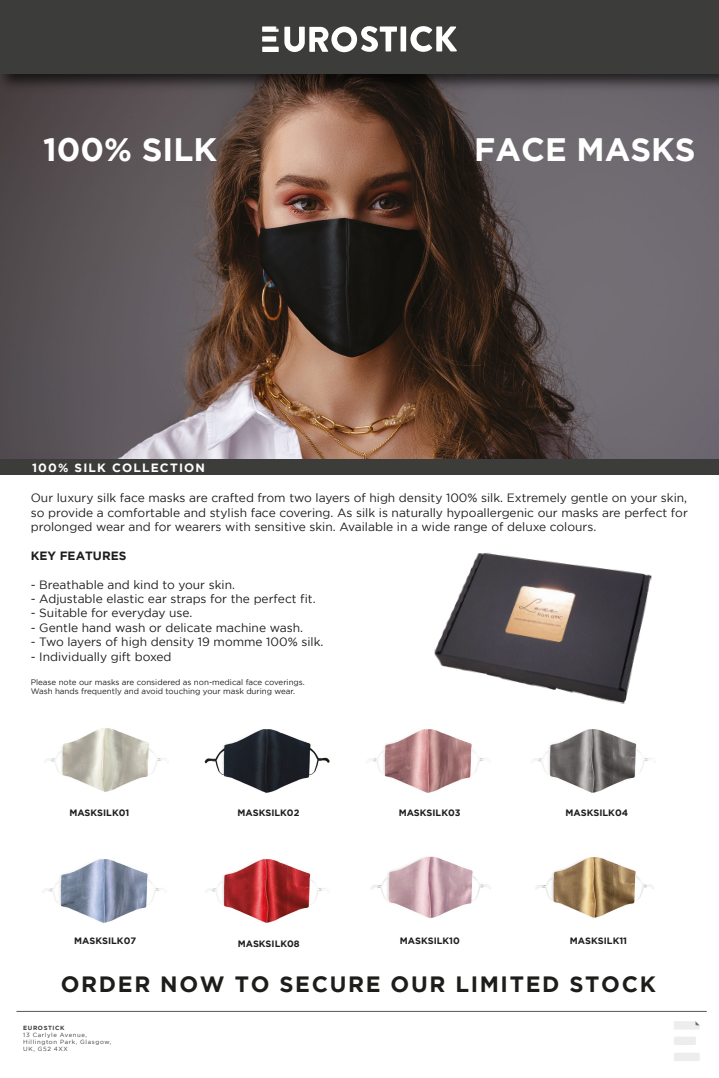
<style>
.page{position:relative;width:719px;height:1078px;background:#fff}
.page>*{position:absolute;margin:0;border:0;box-sizing:border-box;transform-origin:0 0}
.t1{font:700 32.4px "Gotham";color:#fff}
.t2{font:700 22.1px "Gotham";letter-spacing:.075em;color:#1d1d1b}
.t3{font:12px/14.4px "Gotham";color:#1d1d1b;text-align:justify}
.t4{font:700 12px "Gotham";letter-spacing:.1em;color:#fff}
.t5{font:700 12px "Gotham";color:#1d1d1b}
.t6{font:700 9.2px "Gotham";color:#1d1d1b}
.t7{font:8px/9.6px "Gotham";color:#1d1d1b}
.t8{font:6px/7.2px "Gotham";letter-spacing:.1em;color:#3c3c3b}
.t9{font:700 6px "Gotham";letter-spacing:.1em;color:#3c3c3b}
</style>
<div class="page">
<img style="left:535px;top:857px;width:119px;height:61px">
<img style="left:370px;top:856px;width:121px;height:62px">
<img style="left:44px;top:859px;width:118px;height:64px">
<img style="left:0;top:96px;width:719px;height:363px">
<img style="left:533px;top:729px;width:118px;height:64px">
<img style="left:368px;top:729px;width:118px;height:64px">
<img style="left:204px;top:729px;width:126px;height:64px">
<img style="left:46px;top:728px;width:118px;height:64px">
<hr style="left:16px;top:1011px;width:691px;height:1px;background:#575756">
<svg style="left:674px;top:1037px;width:22px;height:8px"></svg>
<svg style="left:674px;top:1053px;width:26px;height:8px"></svg>
<svg style="left:674px;top:1021px;width:26px;height:8px"></svg>
<img style="left:0;top:74px;width:719px;height:22px">
<div style="left:0;top:0;width:719px;height:74px;background:#3c3c3b"></div>
<div style="left:401px;top:26px;width:5px;height:25px;background:#fff"></div>
<svg style="left:410px;top:26px;width:47px;height:26px"></svg>
<svg style="left:262px;top:26px;width:135px;height:26px"></svg>
<div style="left:0;top:459px;width:719px;height:16px;background:#3c3c3b"></div>
<img style="left:207px;top:859px;width:118px;height:64px">
<img style="left:434px;top:552px;width:218px;height:152px">
<h1 class="t1" style="left:43px;top:130px;width:176px">100% SILK</h1>
<p class="t4" style="left:32px;top:461px;width:175px">100% SILK COLLECTION</p>
<h1 class="t1" style="left:474px;top:130px;width:223px">FACE MASKS</h1>
<p class="t3" style="left:31px;top:490px;width:659px">Our luxury silk face masks are crafted from two layers of high density 100% silk. Extremely gentle on your skin, so provide a comfortable and stylish face covering. As silk is naturally hypoallergenic our masks are perfect for prolonged wear and for wearers with sensitive skin. Available in a wide range of deluxe colours.</p>
<p class="t5" style="left:31px;top:548px;width:97px">KEY FEATURES</p>
<p class="t3" style="left:31px;top:577px;width:206px">- Breathable and kind to your skin.</p>
<p class="t3" style="left:31px;top:591px;width:286px">- Adjustable elastic ear straps for the perfect fit.</p>
<p class="t3" style="left:31px;top:606px;width:163px">- Suitable for everyday use.</p>
<p class="t3" style="left:31px;top:620px;width:274px">- Gentle hand wash or delicate machine wash.</p>
<p class="t3" style="left:31px;top:634px;width:294px">- Two layers of high density 19 momme 100% silk.</p>
<p class="t3" style="left:31px;top:649px;width:142px">- Individually gift boxed</p>
<p class="t7" style="left:31px;top:677px;width:276px">Please note our masks are considered as non-medical face coverings.<br>Wash hands frequently and avoid touching your mask during wear.</p>
<p class="t6" style="left:69px;top:808px;width:62px">MASKSILK01</p>
<p class="t6" style="left:237px;top:808px;width:63px">MASKSILK02</p>
<p class="t6" style="left:399px;top:808px;width:63px">MASKSILK03</p>
<p class="t6" style="left:566px;top:808px;width:64px">MASKSILK04</p>
<p class="t6" style="left:74px;top:936px;width:63px">MASKSILK07</p>
<p class="t6" style="left:238px;top:938px;width:63px">MASKSILK08</p>
<p class="t6" style="left:400px;top:935px;width:62px">MASKSILK10</p>
<p class="t6" style="left:570px;top:935px;width:59px">MASKSILK11</p>
<h2 class="t2" style="left:61px;top:972px;width:597px">ORDER NOW TO SECURE OUR LIMITED STOCK</h2>
<p class="t9" style="left:23px;top:1024px;width:43px">EUROSTICK</p>
<p class="t8" style="left:23px;top:1031px;width:89px">13 Carlyle Avenue,<br>Hillington Park, Glasgow,<br>UK, G52 4XX</p>
</div>
